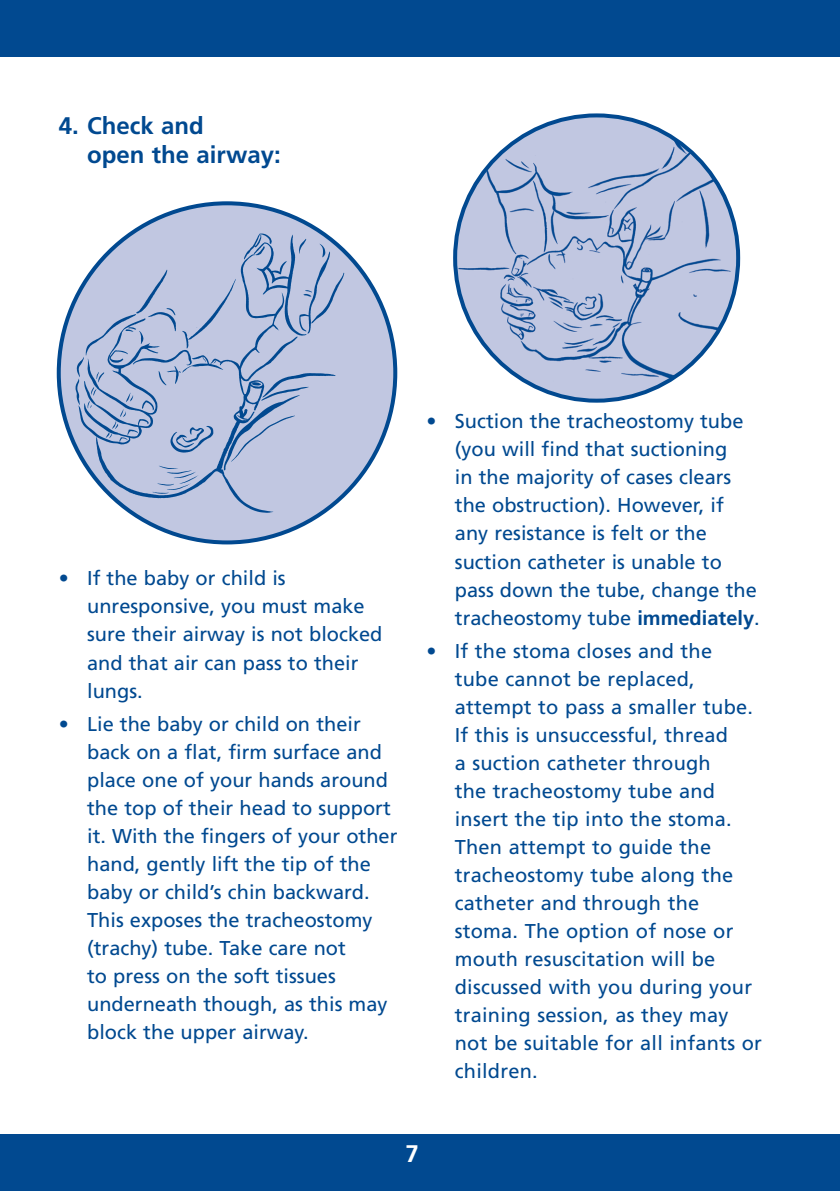
<style>
.page{position:relative;width:840px;height:1191px;background:#fff}
.page>*{position:absolute;margin:0;border:0;box-sizing:border-box;transform-origin:0 0}
.t1{font:700 24px/28.8px "Frutiger";color:#014990}
.t2{font:700 24px "Frutiger";color:#fff}
.t3{font:20px/28px "Frutiger";color:#014990}
.s1{font-weight:700}
</style>
<div class="page">
<div style="left:0;top:1134px;width:839px;height:57px;background:#014990"></div>
<div style="left:0;top:0;width:839px;height:57px;background:#014990"></div>
<div style="left:59px;top:203px;width:336px;height:339px;background:#c1c7e1;border-radius:50%"></div>
<img style="left:73px;top:228px;width:276px;height:291px">
<svg style="left:455px;top:115px;width:282px;height:286px;background:#9db0d2"></svg>
<img style="left:455px;top:115px;width:282px;height:267px">
<p class="t1" style="left:87px;top:111px;width:195px;text-indent:-28px">4. Check and<br>open the airway:</p>
<p class="t3" style="left:87px;top:564px;width:297px;text-indent:-28px">• If the baby or child is unresponsive, you must make sure their airway is not blocked and that air can pass to their lungs.</p>
<p class="t3" style="left:87px;top:710px;width:312px;text-indent:-28px">• Lie the baby or child on their back on a flat, firm surface and place one of your hands around the top of their head to support it. With the fingers of your other hand, gently lift the tip of the baby or child’s chin backward.<br>This exposes the tracheostomy (trachy) tube. Take care not<br>to press on the soft tissues underneath though, as this may block the upper airway.</p>
<p class="t3" style="left:454px;top:407px;width:306px;text-indent:-28px">• Suction the tracheostomy tube (you will find that suctioning<br>in the majority of cases clears the obstruction). However, if any resistance is felt or the suction catheter is unable to pass down the tube, change the tracheostomy tube <span class="s1">immediately</span>.</p>
<p class="t3" style="left:454px;top:637px;width:308px;text-indent:-28px">• If the stoma closes and the<br>tube cannot be replaced, attempt to pass a smaller tube.<br>If this is unsuccessful, thread<br>a suction catheter through<br>the tracheostomy tube and insert the tip into the stoma.<br>Then attempt to guide the tracheostomy tube along the catheter and through the stoma. The option of nose or mouth resuscitation will be discussed with you during your training session, as they may not be suitable for all infants or children.</p>
<p class="t2" style="left:405px;top:1139px;width:15px">7</p>
</div>
